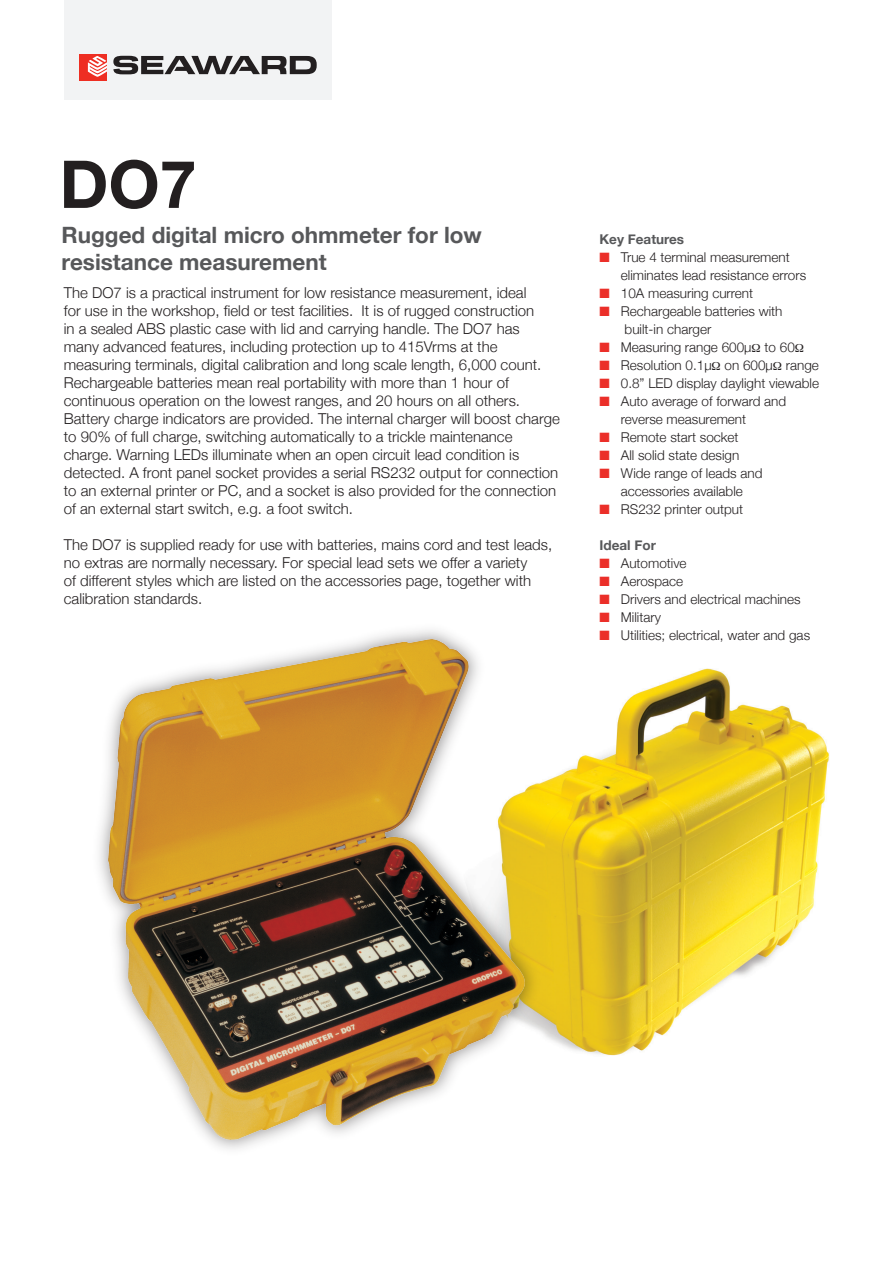
<style>
.page{position:relative;width:893px;height:1263px;background:#fff}
.page>*{position:absolute;margin:0;border:0;box-sizing:border-box;transform-origin:0 0}
.t1{font:700 66px "Helvetica Neue";color:#231f20}
.t2{font:700 22.5px/27px "Helvetica Neue";color:#57585a}
.t3{font:300 15px/18px "Helvetica Neue";color:#231f20}
.t4{font:300 13.5px/18px "Helvetica Neue";color:#231f20}
.t5{font:700 13.5px "Helvetica Neue";color:#57585a}
.s1{color:#eb2f29}
</style>
<div class="page">
<div style="left:64px;top:0;width:268px;height:100px;background:#f2f3f4"></div>
<div style="left:79px;top:54px;width:28px;height:27px;background:#ee2e22"></div>
<svg style="left:88px;top:56px;width:19px;height:21px"></svg>
<svg style="left:113px;top:56px;width:204px;height:18px"></svg>
<img style="left:547px;top:668px;width:283px;height:388px">
<img style="left:99px;top:630px;width:448px;height:519px">
<img style="left:109px;top:640px;width:415px;height:499px">
<h1 class="t1" style="left:60px;top:133px;width:138px">DO7</h1>
<h2 class="t2" style="left:62px;top:222px;width:422px">Rugged digital micro ohmmeter for low resistance measurement</h2>
<p class="t3" style="left:64px;top:282px;width:498px">The DO7 is a practical instrument for low resistance measurement, ideal<br>for use in the workshop, field or test facilities. It is of rugged construction<br>in a sealed ABS plastic case with lid and carrying handle. The DO7 has<br>many advanced features, including protection up to 415Vrms at the measuring terminals, digital calibration and long scale length, 6,000 count.<br>Rechargeable batteries mean real portability with more than 1 hour of continuous operation on the lowest ranges, and 20 hours on all others.<br>Battery charge indicators are provided. The internal charger will boost charge to 90% of full charge, switching automatically to a trickle maintenance charge. Warning LEDs illuminate when an open circuit lead condition is detected. A front panel socket provides a serial RS232 output for connection to an external printer or PC, and a socket is also provided for the connection of an external start switch, e.g. a foot switch.</p>
<p class="t3" style="left:64px;top:534px;width:490px">The DO7 is supplied ready for use with batteries, mains cord and test leads, no extras are normally necessary. For special lead sets we offer a variety<br>of different styles which are listed on the accessories page, together with calibration standards.</p>
<p class="t5" style="left:600px;top:228px;width:86px">Key Features</p>
<p class="t4" style="left:621px;top:247px;width:187px;text-indent:-21px"><span class="s1">■</span> True 4 terminal measurement eliminates lead resistance errors</p>
<p class="t4" style="left:600px;top:283px;width:155px"><span class="s1">■</span> 10A measuring current</p>
<p class="t4" style="left:625px;top:301px;width:159px;text-indent:-25px"><span class="s1">■</span> Rechargeable batteries with built-in charger</p>
<p class="t4" style="left:600px;top:337px;width:197px"><span class="s1">■</span> Measuring range 600µ to 60</p>
<p class="t4" style="left:600px;top:355px;width:221px"><span class="s1">■</span> Resolution 0.1µ on 600µ range</p>
<p class="t4" style="left:600px;top:373px;width:221px"><span class="s1">■</span> 0.8” LED display daylight viewable</p>
<p class="t4" style="left:621px;top:391px;width:167px;text-indent:-21px"><span class="s1">■</span> Auto average of forward and reverse measurement</p>
<p class="t4" style="left:600px;top:427px;width:141px"><span class="s1">■</span> Remote start socket</p>
<p class="t4" style="left:600px;top:445px;width:141px"><span class="s1">■</span> All solid state design</p>
<p class="t4" style="left:600px;top:463px;width:164px;text-align:center"><span class="s1">■</span> Wide range of leads and accessories available</p>
<p class="t4" style="left:600px;top:499px;width:145px"><span class="s1">■</span> RS232 printer output</p>
<p class="t5" style="left:600px;top:534px;width:58px">Ideal For</p>
<p class="t4" style="left:600px;top:553px;width:89px"><span class="s1">■</span> Automotive</p>
<p class="t4" style="left:600px;top:571px;width:85px"><span class="s1">■</span> Aerospace</p>
<p class="t4" style="left:600px;top:589px;width:203px"><span class="s1">■</span> Drivers and electrical machines</p>
<p class="t4" style="left:600px;top:607px;width:63px"><span class="s1">■</span> Military</p>
<p class="t4" style="left:600px;top:625px;width:212px"><span class="s1">■</span> Utilities; electrical, water and gas</p>
</div>
